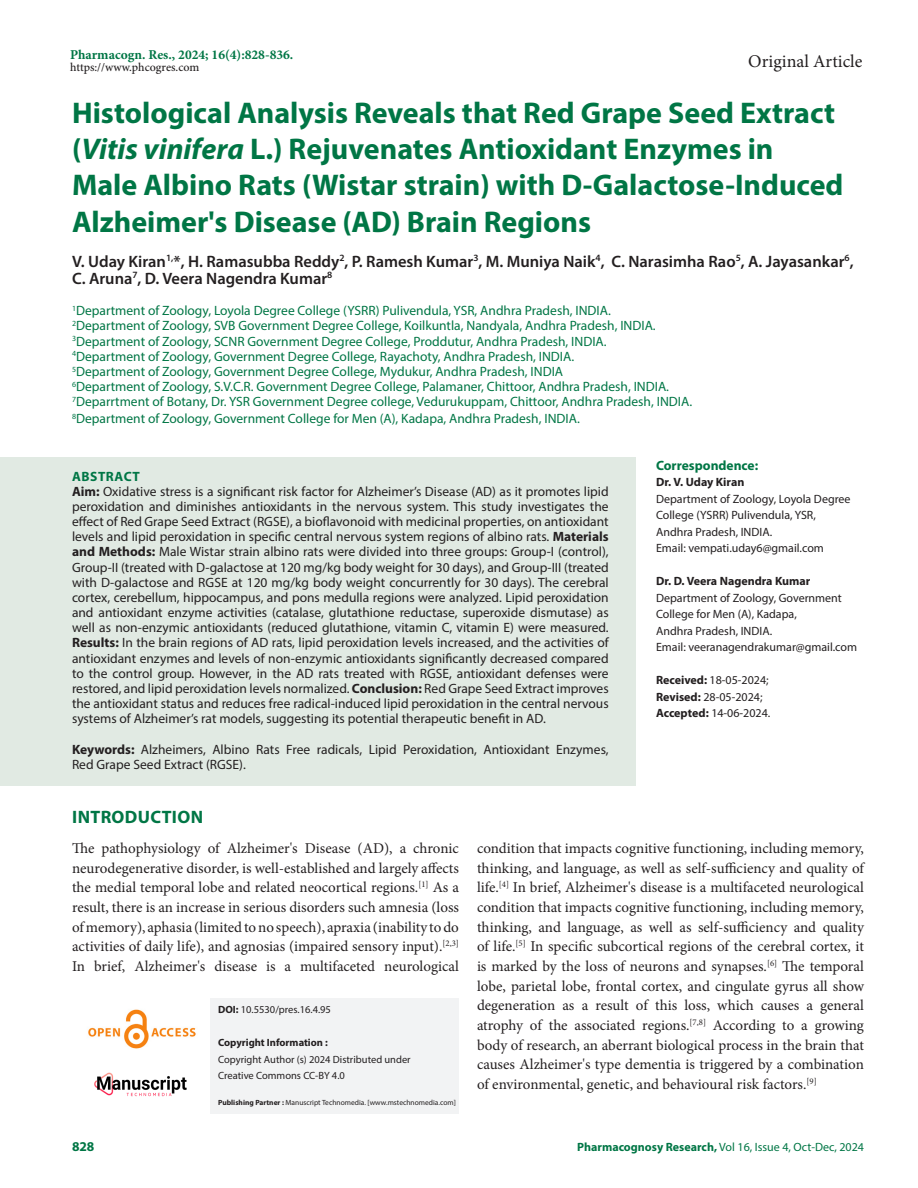
<style>
.page{position:relative;width:918px;height:1188px;background:#fff}
.page>*{position:absolute;margin:0;border:0;box-sizing:border-box;transform-origin:0 0}
.Art_Title{font:700 30px/36.2px "Myriad Pro";color:#007645}
.t1{font:18px "Minion Pro";color:#231f20}
.Intro_head{font:700 18px "Myriad Pro";letter-spacing:.02em;color:#007645}
.Author_Names{font:600 16.5px/16.6px "Myriad Pro";color:#231f20}
.Body_text__FO{font:15px/19.6px "Minion Pro";color:#231f20;text-align:justify}
.Abstract_TXT{font:13.5px/15.1px "Myriad Pro";color:#231f20;text-align:justify}
.Author_Affiliations{font:13.5px "Myriad Pro";color:#007645}
.KY{font:13.5px/15.1px "Myriad Pro";color:#231f20}
.t2{font:700 13.5px "Minion Pro";color:#007645}
.Correspondence_head{font:700 13.5px "Myriad Pro";color:#007645}
.ABS_Heading{font:700 13.5px "Myriad Pro";letter-spacing:.04em;color:#007645}
.Correspondence_AU_Aff{font:12px/16.5px "Myriad Pro";color:#231f20}
.Journal_Dates{font:12px/16.5px "Myriad Pro";color:#231f20}
.t3{font:12px "Myriad Pro";color:#007645}
.Correspondence_AU{font:700 12px "Myriad Pro";color:#231f20}
.t4{font:500 12px "Minion Pro";color:#231f20}
.t5{font:10.5px/16.5px "Myriad Pro";color:#231f20}
.t6{font:700 10.5px "Myriad Pro";color:#231f20}
.t7{font:7.5px "Myriad Pro";color:#231f20}
.s1{font-style:italic}
.s2{font-weight:700}
</style>
<div class="page">
<img style="left:88px;top:1009px;width:108px;height:40px">
<img style="left:94px;top:1072px;width:93px;height:25px">
<div style="left:211px;top:998px;width:248px;height:36px;background:#f2f3f4"></div>
<div style="left:211px;top:1031px;width:248px;height:26px;background:#f2f3f4"></div>
<div style="left:211px;top:1048px;width:248px;height:25px;background:#f2f3f4"></div>
<div style="left:211px;top:1064px;width:248px;height:26px;background:#f2f3f4"></div>
<div style="left:211px;top:1084px;width:248px;height:30px;background:#f2f3f4"></div>
<div style="left:0;top:457px;width:636px;height:40px;background:#e1eae3"></div>
<div style="left:0;top:472px;width:636px;height:268px;background:#e1eae3"></div>
<div style="left:0;top:730px;width:636px;height:56px;background:#e1eae3"></div>
<p class="t2" style="left:70px;top:45px;width:225px">Pharmacogn. Res., 2024; 16(4):828-836.</p>
<p class="t4" style="left:70px;top:59px;width:131px">https://www.phcogres.com</p>
<h2 class="t1" style="left:748px;top:49px;width:116px">Original Article</h2>
<p class="Art_Title" style="left:72px;top:94px;width:773px">Histological Analysis Reveals that Red Grape Seed Extract (<span class="s1">Vitis vinifera</span> L.) Rejuvenates Antioxidant Enzymes in Male Albino Rats (Wistar strain) with D-Galactose-Induced Alzheimer's Disease (AD) Brain Regions</p>
<p class="Author_Names" style="left:72px;top:253px;width:783px">V. Uday Kiran<sup>1,</sup>*, H. Ramasubba Reddy<sup>2</sup>, P. Ramesh Kumar<sup>3</sup>, M. Muniya Naik<sup>4</sup>, C. Narasimha Rao<sup>5</sup>, A. Jayasankar<sup>6</sup>,<br>C. Aruna<sup>7</sup>, D. Veera Nagendra Kumar<sup>8</sup></p>
<p class="Author_Affiliations" style="left:72px;top:302px;width:540px"><sup>1</sup>Department of Zoology, Loyola Degree College (YSRR) Pulivendula, YSR, Andhra Pradesh, INDIA.</p>
<p class="Author_Affiliations" style="left:72px;top:318px;width:585px"><sup>2</sup>Department of Zoology, SVB Government Degree College, Koilkuntla, Nandyala, Andhra Pradesh, INDIA.</p>
<p class="Author_Affiliations" style="left:72px;top:333px;width:536px"><sup>3</sup>Department of Zoology, SCNR Government Degree College, Proddutur, Andhra Pradesh, INDIA.</p>
<p class="Author_Affiliations" style="left:72px;top:348px;width:504px"><sup>4</sup>Department of Zoology, Government Degree College, Rayachoty, Andhra Pradesh, INDIA.</p>
<p class="Author_Affiliations" style="left:72px;top:363px;width:493px"><sup>5</sup>Department of Zoology, Government Degree College, Mydukur, Andhra Pradesh, INDIA</p>
<p class="Author_Affiliations" style="left:72px;top:378px;width:599px"><sup>6</sup>Department of Zoology, S.V.C.R. Government Degree College, Palamaner, Chittoor, Andhra Pradesh, INDIA.</p>
<p class="Author_Affiliations" style="left:72px;top:393px;width:622px"><sup>7</sup>Deparrtment of Botany, Dr. YSR Government Degree college, Vedurukuppam, Chittoor, Andhra Pradesh, INDIA.</p>
<p class="Author_Affiliations" style="left:72px;top:410px;width:509px"><sup>8</sup>Department of Zoology, Government College for Men (A), Kadapa, Andhra Pradesh, INDIA.</p>
<p class="Correspondence_head" style="left:656px;top:457px;width:104px">Correspondence:</p>
<p class="Correspondence_AU" style="left:656px;top:475px;width:90px">Dr. V. Uday Kiran</p>
<p class="Correspondence_AU_Aff" style="left:656px;top:490px;width:196px">Department of Zoology, Loyola Degree<br>College (YSRR) Pulivendula, YSR,<br>Andhra Pradesh, INDIA.</p>
<p class="Correspondence_AU_Aff" style="left:656px;top:540px;width:169px">Email: vempati.uday6@gmail.com</p>
<p class="Correspondence_AU" style="left:656px;top:574px;width:156px">Dr. D. Veera Nagendra Kumar</p>
<p class="Correspondence_AU_Aff" style="left:656px;top:589px;width:187px">Department of Zoology, Government<br>College for Men (A), Kadapa,<br>Andhra Pradesh, INDIA.</p>
<p class="Correspondence_AU_Aff" style="left:656px;top:639px;width:203px">Email: veeranagendrakumar@gmail.com</p>
<p class="ABS_Heading" style="left:72px;top:467px;width:69px">ABSTRACT</p>
<p class="Abstract_TXT" style="left:72px;top:483px;width:538px"><span class="s2">Aim:</span> Oxidative stress is a significant risk factor for Alzheimer’s Disease (AD) as it promotes lipid peroxidation and diminishes antioxidants in the nervous system. This study investigates the effect of Red Grape Seed Extract (RGSE), a bioflavonoid with medicinal properties, on antioxidant levels and lipid peroxidation in specific central nervous system regions of albino rats. <span class="s2">Materials and Methods:</span> Male Wistar strain albino rats were divided into three groups: Group-I (control), Group-II (treated with D-galactose at 120 mg/kg body weight for 30 days), and Group-III (treated with D-galactose and RGSE at 120 mg/kg body weight concurrently for 30 days). The cerebral cortex, cerebellum, hippocampus, and pons medulla regions were analyzed. Lipid peroxidation and antioxidant enzyme activities (catalase, glutathione reductase, superoxide dismutase) as well as non-enzymic antioxidants (reduced glutathione, vitamin C, vitamin E) were measured.<br><span class="s2">Results:</span> In the brain regions of AD rats, lipid peroxidation levels increased, and the activities of antioxidant enzymes and levels of non-enzymic antioxidants significantly decreased compared to the control group. However, in the AD rats treated with RGSE, antioxidant defenses were restored, and lipid peroxidation levels normalized. <span class="s2">Conclusion:</span> Red Grape Seed Extract improves the antioxidant status and reduces free radical-induced lipid peroxidation in the central nervous systems of Alzheimer’s rat models, suggesting its potential therapeutic benefit in AD.</p>
<p class="KY" style="left:72px;top:741px;width:538px"><span class="s2">Keywords:</span> Alzheimers, Albino Rats Free radicals, Lipid Peroxidation, Antioxidant Enzymes,<br>Red Grape Seed Extract (RGSE).</p>
<p class="Intro_head" style="left:72px;top:805px;width:132px">INTRODUCTION</p>
<p class="Body_text__FO" style="left:72px;top:839px;width:389px">The pathophysiology of Alzheimer's Disease (AD), a chronic neurodegenerative disorder, is well-established and largely affects the medial temporal lobe and related neocortical regions.<sup>[1]</sup> As a result, there is an increase in serious disorders such amnesia (loss of memory), aphasia (limited to no speech), apraxia (inability to do activities of daily life), and agnosias (impaired sensory input).<sup>[2,3] </sup>In brief, Alzheimer's disease is a multifaceted neurological</p>
<p class="Body_text__FO" style="left:477px;top:839px;width:389px">condition that impacts cognitive functioning, including memory, thinking, and language, as well as self-sufficiency and quality of life.<sup>[4]</sup> In brief, Alzheimer's disease is a multifaceted neurological condition that impacts cognitive functioning, including memory, thinking, and language, as well as self-sufficiency and quality of life.<sup>[5]</sup> In specific subcortical regions of the cerebral cortex, it is marked by the loss of neurons and synapses.<sup>[6]</sup> The temporal lobe, parietal lobe, frontal cortex, and cingulate gyrus all show degeneration as a result of this loss, which causes a general atrophy of the associated regions.<sup>[7,8]</sup> According to a growing body of research, an aberrant biological process in the brain that causes Alzheimer's type dementia is triggered by a combination of environmental, genetic, and behavioural risk factors.<sup>[9]</sup></p>
<p class="Journal_Dates" style="left:656px;top:672px;width:116px"><span class="s2">Received:</span> 18-05-2024;<br><span class="s2">Revised:</span> 28-05-2024;<br><span class="s2">Accepted:</span> 14-06-2024.</p>
<p class="t5" style="left:218px;top:1001px;width:114px"><span class="s2">DOI:</span> 10.5530/pres.16.4.95</p>
<p class="t6" style="left:218px;top:1036px;width:111px">Copyright Information :</p>
<p class="t5" style="left:218px;top:1051px;width:194px">Copyright Author (s) 2024 Distributed under<br>Creative Commons CC-BY 4.0</p>
<p class="t7" style="left:218px;top:1098px;width:239px"><span class="s2">Publishing Partner :</span> Manuscript Technomedia. [www.mstechnomedia.com]</p>
<p class="Correspondence_head" style="left:72px;top:1137px;width:24px">828</p>
<p class="t3" style="left:577px;top:1139px;width:288px"><span class="s2">Pharmacognosy Research,</span> Vol 16, Issue 4, Oct-Dec, 2024</p>
</div>
